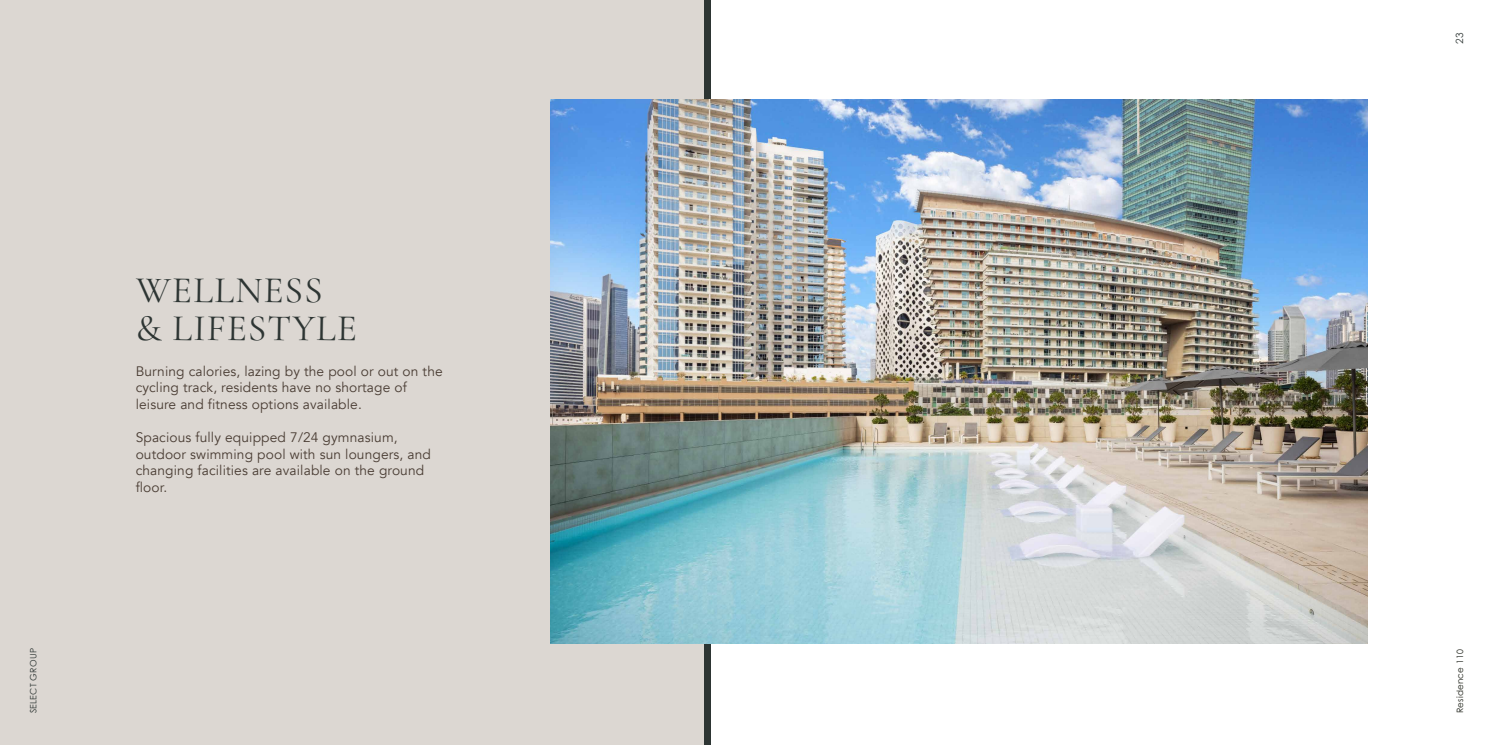
<style>
.page{position:relative;width:1489px;height:745px;background:#fff}
.page>*{position:absolute;margin:0;border:0;box-sizing:border-box;transform-origin:0 0}
.t1{font:300 37.5px/37.2px "Cormorant";color:#2d3533}
.t2{font:13.75px/16.5px "Avenir";letter-spacing:.01em;color:#4a3d34}
.t3{font:10px "Century Gothic Pro";color:#2d3533}
.t4{font:8.75px "Century Gothic Pro";letter-spacing:.025em;color:#2d3533}
</style>
<div class="page">
<div style="left:0;top:0;width:704px;height:744px;background:#dcd7d2"></div>
<div style="left:704px;top:1px;width:6px;height:743px;background:#2d3533"></div>
<img style="left:551px;top:100px;width:816px;height:543px">
<p class="t4" style="left:28px;top:712px;width:66px;rotate:-90deg">SELECT GROUP</p>
<h1 class="t1" style="left:136px;top:270px;width:223px;rotate:1deg">WELLNESS &amp; LIFESTYLE</h1>
<p class="t2" style="left:136px;top:363px;width:308px">Burning calories, lazing by the pool or out on the cycling track, residents have no shortage of leisure and fitness options available.</p>
<p class="t2" style="left:136px;top:429px;width:297px">Spacious fully equipped 7/24 gymnasium, outdoor swimming pool with sun loungers, and changing facilities are available on the ground floor.</p>
<p class="t3" style="left:1453px;top:44px;width:13px;rotate:-90deg">23</p>
<p class="t4" style="left:1454px;top:712px;width:66px;rotate:-90deg">Residence 110</p>
</div>
